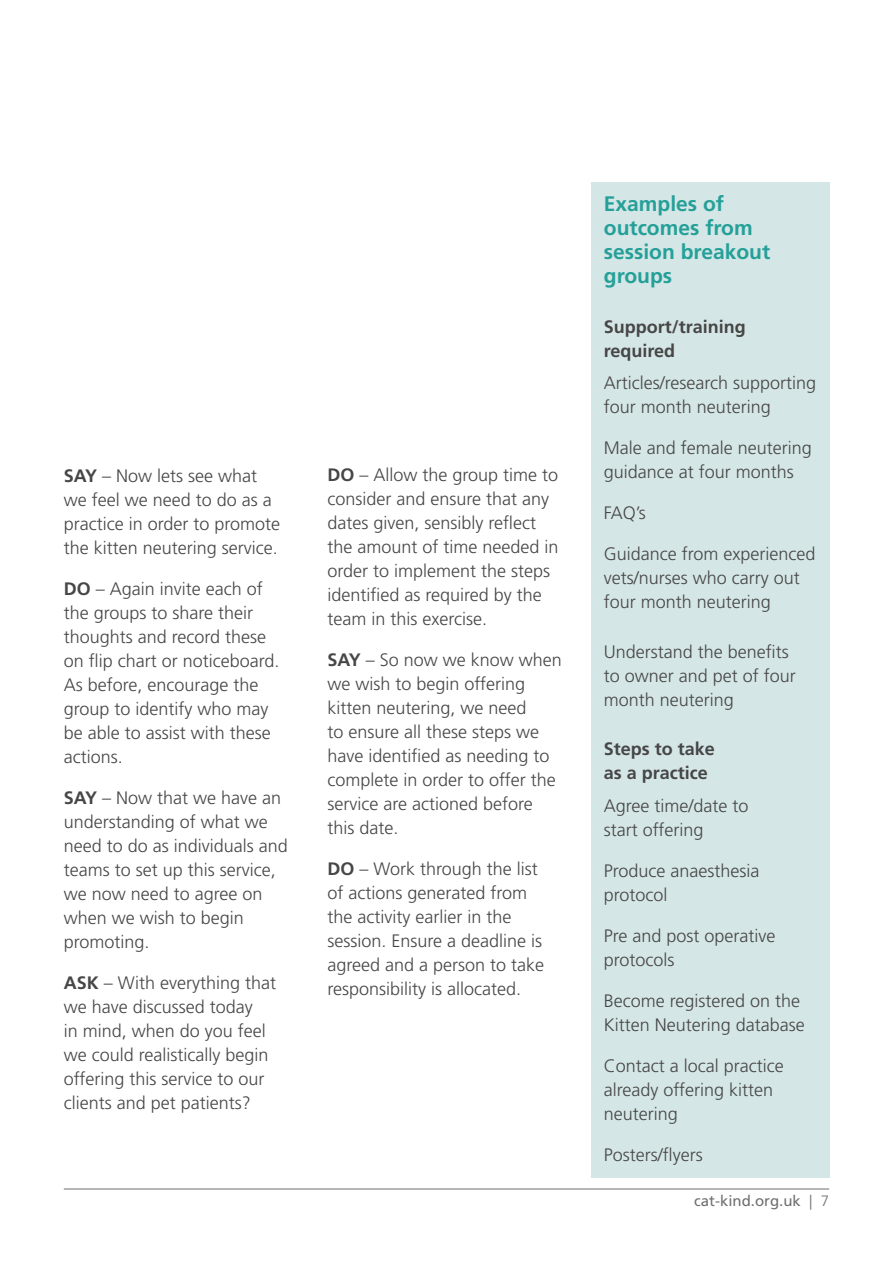
<style>
.page{position:relative;width:893px;height:1263px;background:#fff}
.page>*{position:absolute;margin:0;border:0;box-sizing:border-box;transform-origin:0 0}
._02_Sub_heading{font:700 21px/24px "Frutiger LT Std";color:#25a099}
._03_Body_Text{font:300 18px/24px "Frutiger LT Std";color:#474646}
._03_Body_Text-2{font:700 18px/24px "Frutiger LT Std";color:#474646}
.t1{font:15px "Frutiger LT Std";color:#716e6e}
.s1{font-weight:700}
.s2{font-weight:300}
</style>
<div class="page">
<hr style="left:64px;top:1189px;width:765px;height:1px;background:#716e6e">
<div style="left:591px;top:183px;width:238px;height:995px;background:#d4e6e5"></div>
<p class="_03_Body_Text" style="left:64px;top:464px;width:218px"><span class="s1">SAY</span> – Now lets see what we feel we need to do as a practice in order to promote the kitten neutering service.</p>
<p class="_03_Body_Text" style="left:64px;top:577px;width:217px"><span class="s1">DO</span> – Again invite each of the groups to share their thoughts and record these on flip chart or noticeboard.<br>As before, encourage the group to identify who may be able to assist with these actions.</p>
<p class="_03_Body_Text" style="left:64px;top:786px;width:226px"><span class="s1">SAY</span> – Now that we have an understanding of what we need to do as individuals and teams to set up this service, we now need to agree on when we wish to begin promoting.</p>
<p class="_03_Body_Text" style="left:64px;top:971px;width:214px"><span class="s1">ASK</span> – With everything that we have discussed today<br>in mind, when do you feel we could realistically begin offering this service to our clients and pet patients?</p>
<p class="_03_Body_Text" style="left:327px;top:463px;width:233px"><span class="s1">DO</span> – Allow the group time to consider and ensure that any dates given, sensibly reflect the amount of time needed in order to implement the steps identified as required by the team in this exercise.</p>
<p class="_03_Body_Text" style="left:327px;top:648px;width:236px"><span class="s1">SAY</span> – So now we know when we wish to begin offering kitten neutering, we need<br>to ensure all these steps we have identified as needing to complete in order to offer the service are actioned before this date.</p>
<p class="_03_Body_Text" style="left:327px;top:857px;width:218px"><span class="s1">DO</span> – Work through the list of actions generated from the activity earlier in the session. Ensure a deadline is agreed and a person to take responsibility is allocated.</p>
<p class="_02_Sub_heading" style="left:604px;top:192px;width:168px">Examples of outcomes from session breakout groups</p>
<p class="_03_Body_Text-2" style="left:604px;top:315px;width:144px">Support/training required</p>
<p class="_03_Body_Text" style="left:604px;top:371px;width:214px">Articles/research supporting four month neutering</p>
<p class="_03_Body_Text" style="left:604px;top:436px;width:210px">Male and female neutering guidance at four months</p>
<p class="_03_Body_Text" style="left:604px;top:501px;width:44px">FAQ’s</p>
<p class="_03_Body_Text" style="left:604px;top:542px;width:213px">Guidance from experienced vets/nurses who carry out four month neutering</p>
<p class="_03_Body_Text" style="left:604px;top:640px;width:194px">Understand the benefits to owner and pet of four month neutering</p>
<p class="_03_Body_Text-2" style="left:604px;top:737px;width:113px">Steps to take as a practice</p>
<p class="_03_Body_Text" style="left:604px;top:794px;width:146px">Agree time/date to start offering</p>
<p class="_03_Body_Text" style="left:604px;top:859px;width:157px">Produce anaesthesia protocol</p>
<p class="_03_Body_Text" style="left:604px;top:924px;width:173px">Pre and post operative protocols</p>
<p class="_03_Body_Text" style="left:604px;top:989px;width:203px">Become registered on the<br>Kitten Neutering database</p>
<p class="_03_Body_Text" style="left:604px;top:1054px;width:181px">Contact a local practice already offering kitten neutering</p>
<p class="_03_Body_Text" style="left:604px;top:1143px;width:101px">Posters/flyers</p>
<p class="t1" style="left:694px;top:1192px;width:137px">cat-kind.org.uk <span class="s2">| 7</span></p>
</div>
